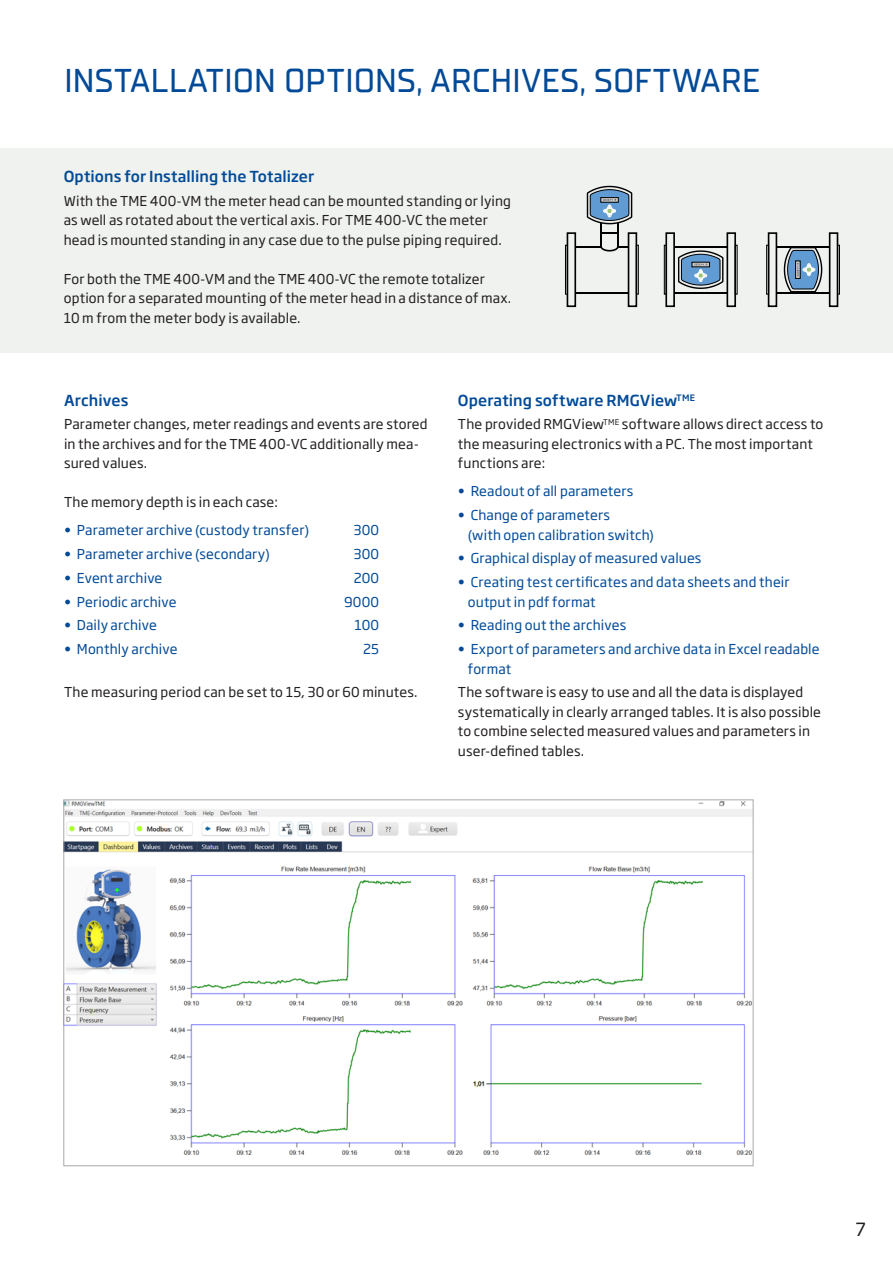
<style>
.page{position:relative;width:893px;height:1263px;background:#fff}
.page>*{position:absolute;margin:0;border:0;box-sizing:border-box;transform-origin:0 0}
._01__Headline_blue{font:500 33px "TT Supermolot Neue";letter-spacing:.01em;color:#024a97}
.t1{font:18px "Soho Gothic Std";color:#231f20}
._03__Subline_blue{font:500 15px "Soho Gothic Pro";letter-spacing:.005em;color:#024a97}
._04__Copy_black{font:13.5px/19.5px "Soho Gothic Std";letter-spacing:.01em;color:#231f20}
._05__Aufzählung_blue{font:13.5px/19.5px "Soho Gothic Std";letter-spacing:.01em;color:#024a97}
</style>
<div class="page">
<div style="left:0;top:149px;width:893px;height:204px;background:#eff2ee"></div>
<hr style="left:628px;top:233px;width:1px;height:73px;background:#000">
<svg style="left:628px;top:305px;width:9px;height:2px"></svg>
<hr style="left:636px;top:233px;width:1px;height:73px;background:#000">
<svg style="left:628px;top:232px;width:9px;height:2px"></svg>
<hr style="left:574px;top:233px;width:2px;height:73px;background:#000">
<svg style="left:567px;top:305px;width:9px;height:2px"></svg>
<hr style="left:567px;top:233px;width:1px;height:73px;background:#000">
<svg style="left:567px;top:232px;width:9px;height:2px"></svg>
<div style="left:636px;top:245px;width:3px;height:50px;border:1px solid #000"></div>
<div style="left:565px;top:245px;width:3px;height:50px;border:1px solid #000"></div>
<svg style="left:602px;top:232px;width:15px;height:2px"></svg>
<hr style="left:575px;top:292px;width:53px;height:2px;background:#000">
<svg style="left:600px;top:246px;width:28px;height:6px"></svg>
<hr style="left:575px;top:246px;width:26px;height:2px;background:#000">
<hr style="left:600px;top:221px;width:2px;height:26px;background:#000">
<hr style="left:617px;top:221px;width:2px;height:26px;background:#000">
<hr style="left:726px;top:233px;width:2px;height:73px;background:#000">
<svg style="left:726px;top:305px;width:10px;height:2px"></svg>
<hr style="left:734px;top:233px;width:2px;height:73px;background:#000">
<svg style="left:726px;top:232px;width:10px;height:2px"></svg>
<hr style="left:673px;top:233px;width:2px;height:73px;background:#000">
<svg style="left:665px;top:305px;width:10px;height:2px"></svg>
<hr style="left:665px;top:233px;width:2px;height:73px;background:#000">
<svg style="left:665px;top:232px;width:10px;height:2px"></svg>
<div style="left:735px;top:245px;width:3px;height:50px;border:1px solid #000"></div>
<div style="left:664px;top:245px;width:3px;height:50px;border:1px solid #000"></div>
<hr style="left:674px;top:292px;width:53px;height:2px;background:#000">
<hr style="left:674px;top:246px;width:53px;height:2px;background:#000">
<hr style="left:829px;top:233px;width:1px;height:73px;background:#000">
<svg style="left:829px;top:305px;width:9px;height:2px"></svg>
<hr style="left:837px;top:233px;width:1px;height:73px;background:#000">
<svg style="left:829px;top:232px;width:9px;height:2px"></svg>
<hr style="left:776px;top:233px;width:1px;height:73px;background:#000">
<svg style="left:768px;top:305px;width:9px;height:2px"></svg>
<hr style="left:768px;top:233px;width:1px;height:73px;background:#000">
<svg style="left:768px;top:232px;width:9px;height:2px"></svg>
<div style="left:837px;top:245px;width:3px;height:50px;border:1px solid #000"></div>
<div style="left:766px;top:245px;width:3px;height:50px;border:1px solid #000"></div>
<hr style="left:776px;top:292px;width:53px;height:2px;background:#000">
<hr style="left:776px;top:246px;width:53px;height:2px;background:#000">
<svg style="left:783px;top:248px;width:40px;height:44px"></svg>
<svg style="left:678px;top:250px;width:46px;height:39px"></svg>
<svg style="left:586px;top:185px;width:47px;height:40px"></svg>
<img style="left:65px;top:801px;width:686px;height:354px">
<p class="_01__Headline_blue" style="left:64px;top:61px;width:697px">INSTALLATION OPTIONS, ARCHIVES, SOFTWARE</p>
<p class="_03__Subline_blue" style="left:64px;top:165px;width:252px">Options for Installing the Totalizer</p>
<p class="_04__Copy_black" style="left:64px;top:191px;width:449px">With the TME 400-VM the meter head can be mounted standing or lying as well as rotated about the vertical axis. For TME 400-VC the meter head is mounted standing in any case due to the pulse piping required.</p>
<p class="_04__Copy_black" style="left:64px;top:269px;width:449px">For both the TME 400-VM and the TME 400-VC the remote totalizer option for a separated mounting of the meter head in a distance of max.<br>10 m from the meter body is available.</p>
<p class="_03__Subline_blue" style="left:64px;top:388px;width:66px">Archives</p>
<p class="_04__Copy_black" style="left:64px;top:415px;width:365px">Parameter changes, meter readings and events are stored in the archives and for the TME 400‑VC additionally mea&shy;sured values.</p>
<p class="_04__Copy_black" style="left:64px;top:493px;width:215px">The memory depth is in each case:</p>
<p class="_05__Aufzählung_blue" style="left:64px;top:521px;width:246px">• Parameter archive (custody transfer)</p>
<p class="_05__Aufzählung_blue" style="left:354px;top:521px;width:27px">300</p>
<p class="_05__Aufzählung_blue" style="left:64px;top:545px;width:207px">• Parameter archive (secondary)</p>
<p class="_05__Aufzählung_blue" style="left:354px;top:545px;width:27px">300</p>
<p class="_05__Aufzählung_blue" style="left:64px;top:568px;width:100px">• Event archive</p>
<p class="_05__Aufzählung_blue" style="left:354px;top:568px;width:27px">200</p>
<p class="_05__Aufzählung_blue" style="left:64px;top:592px;width:114px">• Periodic archive</p>
<p class="_05__Aufzählung_blue" style="left:344px;top:592px;width:36px">9000</p>
<p class="_05__Aufzählung_blue" style="left:64px;top:616px;width:94px">• Daily archive</p>
<p class="_05__Aufzählung_blue" style="left:354px;top:616px;width:26px">100</p>
<p class="_05__Aufzählung_blue" style="left:64px;top:640px;width:115px">• Monthly archive</p>
<p class="_05__Aufzählung_blue" style="left:363px;top:640px;width:18px">25</p>
<p class="_04__Copy_black" style="left:64px;top:683px;width:355px">The measuring period can be set to 15, 30 or 60 minutes.</p>
<p class="_03__Subline_blue" style="left:458px;top:388px;width:239px">Operating software RMGView<sup>TME</sup></p>
<p class="_04__Copy_black" style="left:458px;top:415px;width:367px">The provided RMGView<sup>TME</sup> software allows direct access to the measuring electronics with a PC. The most important functions are:</p>
<p class="_05__Aufzählung_blue" style="left:458px;top:482px;width:177px">• Readout of all parameters</p>
<p class="_05__Aufzählung_blue" style="left:468px;top:506px;width:188px;text-indent:-10px">• Change of parameters<br>(with open calibration switch)</p>
<p class="_05__Aufzählung_blue" style="left:458px;top:549px;width:245px">• Graphical display of measured values</p>
<p class="_05__Aufzählung_blue" style="left:468px;top:573px;width:323px;text-indent:-10px">• Creating test certificates and data sheets and their output in pdf format</p>
<p class="_05__Aufzählung_blue" style="left:458px;top:616px;width:170px">• Reading out the archives</p>
<p class="_05__Aufzählung_blue" style="left:468px;top:640px;width:353px;text-indent:-10px">• Export of parameters and archive data in Excel readable format</p>
<p class="_04__Copy_black" style="left:458px;top:683px;width:365px">The software is easy to use and all the data is displayed systematically in clearly arranged tables. It is also possible to combine selected measured values and parameters in user-defined tables.</p>
<h2 class="t1" style="left:855px;top:1218px;width:12px">7</h2>
</div>
